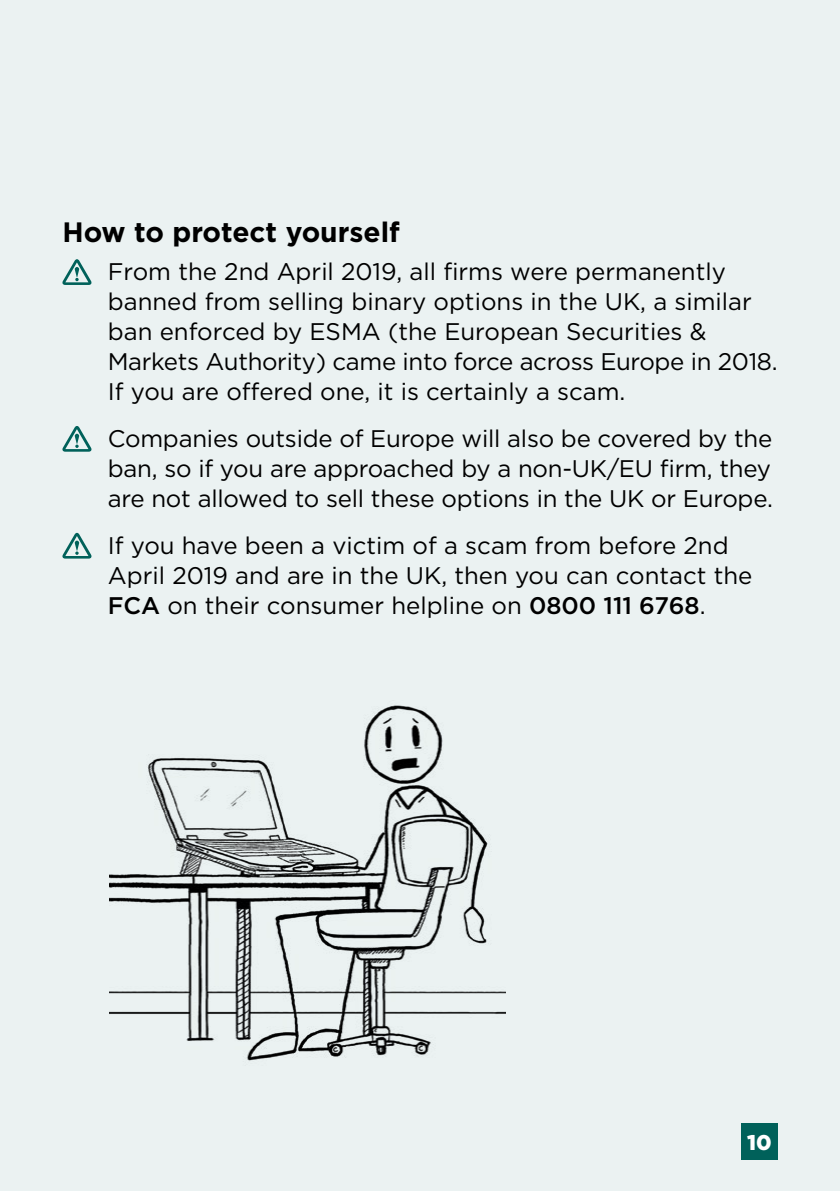
<style>
.page{position:relative;width:840px;height:1191px;background:#fff}
.page>*{position:absolute;margin:0;border:0;box-sizing:border-box;transform-origin:0 0}
.Sub-heading{font:700 28px "Gotham";color:#000}
.Text_Indented_How_to{font:24px/30px "Gotham";color:#000}
.t1{font:900 21.4px "Gotham";color:#fff}
.s1{font-weight:500}
</style>
<div class="page">
<div style="left:0;top:0;width:839px;height:1191px;background:#ebf2f2"></div>
<svg style="left:62px;top:259px;width:30px;height:26px"></svg>
<svg style="left:62px;top:426px;width:30px;height:26px"></svg>
<svg style="left:62px;top:532px;width:30px;height:26px"></svg>
<img style="left:109px;top:705px;width:396px;height:356px">
<div style="left:740px;top:1123px;width:37px;height:37px;background:#00615a"></div>
<h2 class="Sub-heading" style="left:62px;top:215px;width:339px">How to protect yourself</h2>
<p class="Text_Indented_How_to" style="left:108px;top:256px;width:671px">From the 2nd April 2019, all firms were permanently banned from selling binary options in the UK, a similar ban enforced by ESMA (the European Securities &amp; Markets Authority) came into force across Europe in 2018.<br>If you are offered one, it is certainly a scam.</p>
<p class="Text_Indented_How_to" style="left:108px;top:423px;width:666px;text-align:justify">Companies outside of Europe will also be covered by the ban, so if you are approached by a non-UK/EU firm, they are not allowed to sell these options in the UK or Europe.</p>
<p class="Text_Indented_How_to" style="left:108px;top:530px;width:645px">If you have been a victim of a scam from before 2nd<br>April 2019 and are in the UK, then you can contact the<br><span class="s1">FCA</span> on their consumer helpline on <span class="s1">0800 111 6768</span>.</p>
<p class="t1" style="left:746px;top:1127px;width:26px">10</p>
</div>
